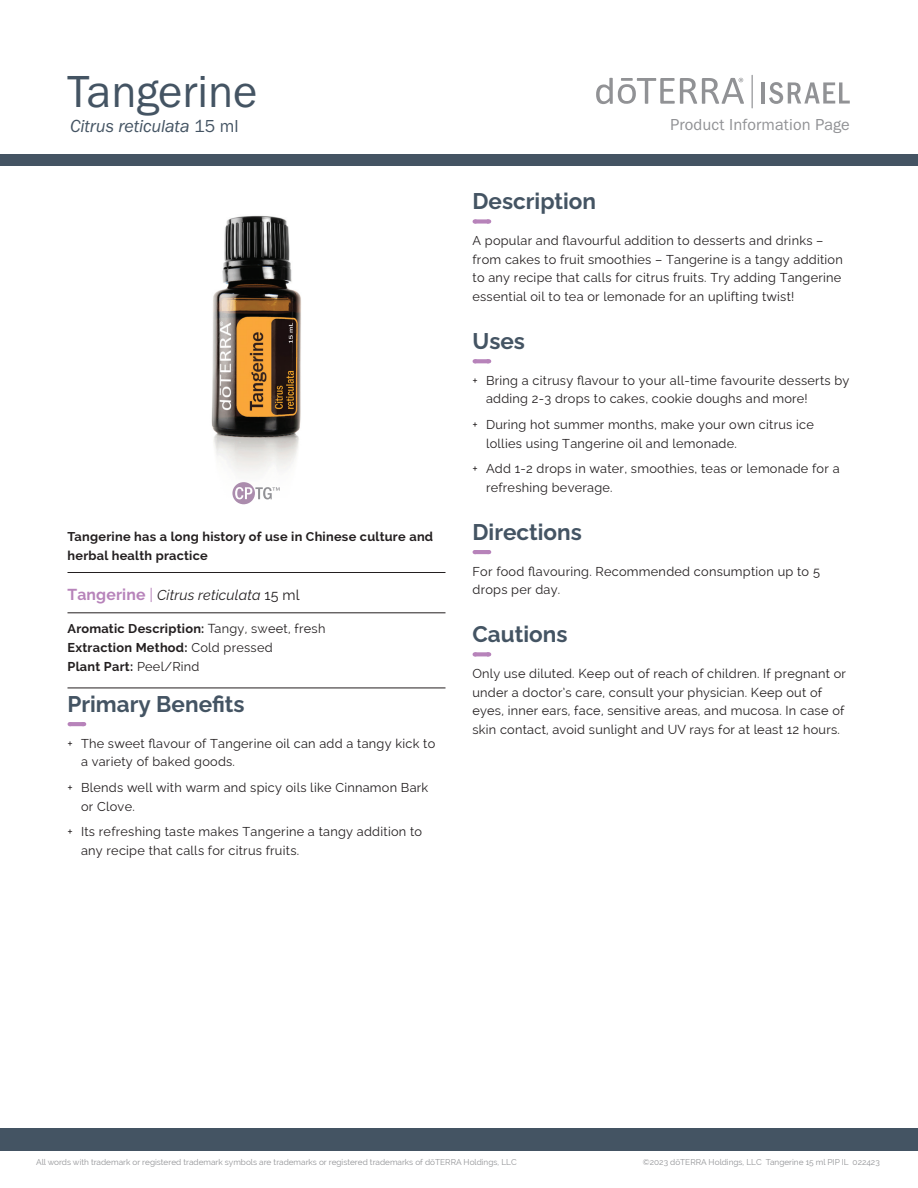
<style>
.page{position:relative;width:918px;height:1188px;background:#fff}
.page>*{position:absolute;margin:0;border:0;box-sizing:border-box;transform-origin:0 0}
.t1{font:46.5px "Franklin Gothic URW Boo";color:#445463}
.t2{font:700 22.5px "Ralewayd T";color:#445463}
.t3{font:18px "Franklin Gothic URW Boo Ita";letter-spacing:-.005em;color:#445463}
.t4{font:16.5px "Franklin Gothic URW Boo";letter-spacing:.01em;color:#919295}
.t5{font:italic 14.25px "Ralewayd T";letter-spacing:.01em;color:#231f20}
.t6{font:12.75px/18.8px "Ralewayd T";letter-spacing:.02em;color:#231f20}
.t7{font:12.75px/18.8px "Raleway";letter-spacing:.02em;color:#231f20}
.t8{font:700 12.75px/18.8px "Raleway";letter-spacing:.02em;color:#231f20}
.t9{font:700 12.75px/18.8px "Ralewayd T";letter-spacing:.02em;color:#231f20}
.t10{font:8.25px "Raleway";color:#919295}
.s1{font-family:"Franklin Gothic URW Boo"}
.s2{font-weight:700;font-style:normal;font-size:15.75px;color:#b783ba}
.s3{font-style:normal;font-size:15.75px;color:#b783ba}
.s4{font-style:normal}
.s5{font-weight:400}
.s6{font-family:"Raleway"}
</style>
<div class="page">
<div style="left:0;top:155px;width:918px;height:11px;background:#445463"></div>
<div style="left:0;top:1128px;width:918px;height:23px;background:#445463"></div>
<hr style="left:761px;top:82px;width:4px;height:22px;background:#919295">
<svg style="left:769px;top:82px;width:81px;height:22px"></svg>
<svg style="left:596px;top:78px;width:148px;height:26px"></svg>
<hr style="left:752px;top:75px;width:1px;height:33px;background:#919295">
<hr style="left:68px;top:572px;width:378px;height:1px;background:#231f20">
<hr style="left:68px;top:613px;width:378px;height:1px;background:#231f20">
<hr style="left:68px;top:688px;width:378px;height:1px;background:#231f20">
<svg style="left:70px;top:722px;width:14px;height:4px"></svg>
<svg style="left:475px;top:219px;width:14px;height:5px"></svg>
<svg style="left:475px;top:359px;width:14px;height:4px"></svg>
<svg style="left:475px;top:550px;width:14px;height:4px"></svg>
<svg style="left:475px;top:652px;width:14px;height:4px"></svg>
<img style="left:211px;top:215px;width:90px;height:258px">
<svg style="left:232px;top:482px;width:48px;height:22px"></svg>
<h1 class="t1" style="left:67px;top:63px;width:192px">Tangerine</h1>
<h3 class="t3" style="left:70px;top:115px;width:170px">Citrus reticulata <span class="s1">15 ml</span></h3>
<p class="t8" style="left:68px;top:528px;width:367px">Tangerine has a long history of use in Chinese culture and herbal health practice</p>
<p class="t5" style="left:68px;top:583px;width:234px"><span class="s2">Tangerine</span> <span class="s3">|</span> Citrus reticulata <span class="s4">15 ml</span></p>
<p class="t8" style="left:68px;top:619px;width:259px">Aromatic Description: <span class="s5">Tangy, sweet, fresh</span></p>
<p class="t9" style="left:68px;top:637px;width:207px">Extraction Method: <span class="s5">Cold pressed<br></span>Plant Part: <span class="s5">Peel/Rind</span></p>
<h2 class="t2" style="left:68px;top:686px;width:179px">Primary Benefits</h2>
<p class="t6" style="left:81px;top:732px;width:356px;text-indent:-14px"><span class="s6">+</span> The sweet flavour of Tangerine oil can add a tangy kick to a variety of baked goods.</p>
<p class="t6" style="left:81px;top:777px;width:349px;text-indent:-14px"><span class="s6">+</span> Blends well with warm and spicy oils like Cinnamon Bark or Clove.</p>
<p class="t6" style="left:81px;top:821px;width:343px;text-indent:-14px"><span class="s6">+</span> Its refreshing taste makes Tangerine a tangy addition to any recipe that calls for citrus fruits.</p>
<p class="t4" style="left:670px;top:114px;width:181px">Product Information Page</p>
<h2 class="t2" style="left:472px;top:184px;width:125px">Description</h2>
<p class="t6" style="left:472px;top:230px;width:372px">A popular and flavourful addition to desserts and drinks – from cakes to fruit smoothies – Tangerine is a tangy addition to any recipe that calls for citrus fruits. Try adding Tangerine essential oil to tea or lemonade for an uplifting twist!</p>
<h2 class="t2" style="left:472px;top:324px;width:54px">Uses</h2>
<p class="t6" style="left:486px;top:370px;width:365px;text-indent:-14px"><span class="s6">+</span> Bring a citrusy flavour to your all-time favourite desserts by adding 2-3 drops to cakes, cookie doughs and more!</p>
<p class="t6" style="left:486px;top:414px;width:330px;text-indent:-14px"><span class="s6">+</span> During hot summer months, make your own citrus ice lollies using Tangerine oil and lemonade.</p>
<p class="t6" style="left:486px;top:458px;width:355px;text-indent:-14px"><span class="s6">+</span> Add 1-2 drops in water, smoothies, teas or lemonade for a refreshing beverage.</p>
<h2 class="t2" style="left:472px;top:514px;width:111px">Directions</h2>
<p class="t6" style="left:472px;top:560px;width:349px">For food flavouring. Recommended consumption up to 5 drops per day.</p>
<h2 class="t2" style="left:472px;top:617px;width:96px">Cautions</h2>
<p class="t7" style="left:472px;top:664px;width:375px">Only use diluted. Keep out of reach of children. If pregnant or under a doctor’s care, consult your physician. Keep out of eyes, inner ears, face, sensitive areas, and mucosa. In case of skin contact, avoid sunlight and UV rays for at least 12 hours.</p>
<p class="t10" style="left:36px;top:1157px;width:482px">All words with trademark or registered trademark symbols are trademarks or registered trademarks of dōTERRA Holdings, LLC</p>
<p class="t10" style="left:643px;top:1157px;width:238px">©2023 dōTERRA Holdings, LLC Tangerine 15 ml PIP IL 022423</p>
</div>
